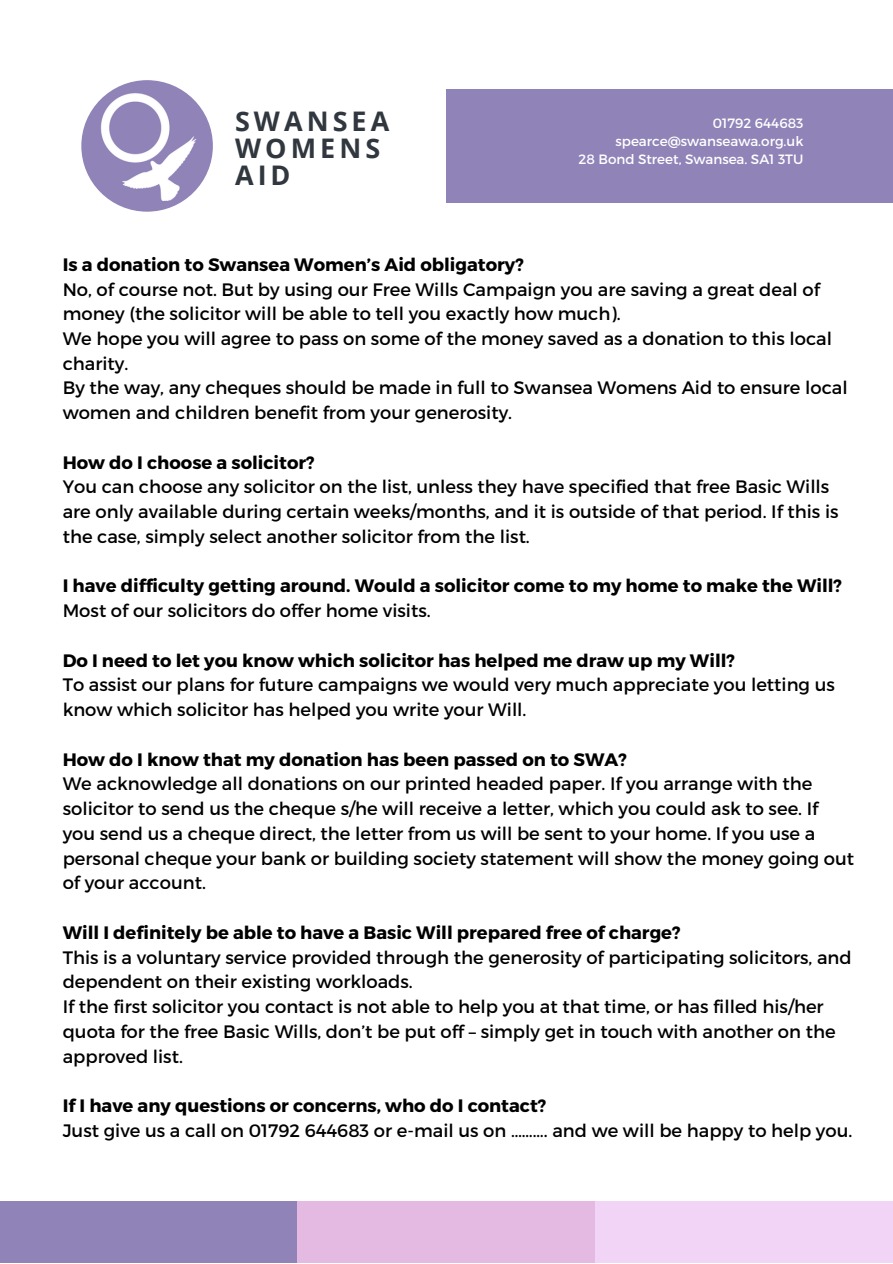
<style>
.page{position:relative;width:893px;height:1264px;background:#fff}
.page>*{position:absolute;margin:0;border:0;box-sizing:border-box;transform-origin:0 0}
.t1{font:700 27px/27px "Open Sans";letter-spacing:.15em;color:#31373e}
.t2{font:18px/24.8px "Montserrat";color:#000}
.t3{font:700 18px "Montserrat";color:#000}
.t4{font:13.5px/18px "Montserrat";color:#fff;text-align:right}
</style>
<div class="page">
<div style="left:446px;top:89px;width:446px;height:113px;background:#9083b8"></div>
<div style="left:0;top:1201px;width:297px;height:61px;background:#9083b8"></div>
<div style="left:297px;top:1201px;width:298px;height:61px;background:#e4bae3"></div>
<div style="left:595px;top:1201px;width:297px;height:61px;background:#f1d4f6"></div>
<img style="left:81px;top:80px;width:132px;height:132px;border-radius:50%">
<h1 class="t1" style="left:235px;top:107px;width:156px">SWANSEA<br>WOMENS<br>AID</h1>
<p class="t4" style="left:578px;top:114px;width:226px">01792 644683 spearce@swanseawa.org.uk<br>28 Bond Street, Swansea. SA1 3TU</p>
<p class="t3" style="left:63px;top:253px;width:462px">Is a donation to Swansea Women’s Aid obligatory?</p>
<p class="t2" style="left:63px;top:276px;width:786px">No, of course not. But by using our Free Wills Campaign you are saving a great deal of money (the solicitor will be able to tell you exactly how much).<br>We hope you will agree to pass on some of the money saved as a donation to this local charity.<br>By the way, any cheques should be made in full to Swansea Womens Aid to ensure local women and children benefit from your generosity.</p>
<p class="t3" style="left:63px;top:450px;width:253px">How do I choose a solicitor?</p>
<p class="t2" style="left:63px;top:474px;width:777px">You can choose any solicitor on the list, unless they have specified that free Basic Wills are only available during certain weeks/months, and it is outside of that period. If this is the case, simply select another solicitor from the list.</p>
<p class="t3" style="left:63px;top:574px;width:780px">I have difficulty getting around. Would a solicitor come to my home to make the Will?</p>
<p class="t2" style="left:63px;top:597px;width:369px">Most of our solicitors do offer home visits.</p>
<p class="t3" style="left:63px;top:648px;width:673px">Do I need to let you know which solicitor has helped me draw up my Will?</p>
<p class="t2" style="left:63px;top:671px;width:773px">To assist our plans for future campaigns we would very much appreciate you letting us know which solicitor has helped you write your Will.</p>
<p class="t3" style="left:63px;top:747px;width:565px">How do I know that my donation has been passed on to SWA?</p>
<p class="t2" style="left:63px;top:770px;width:793px">We acknowledge all donations on our printed headed paper. If you arrange with the solicitor to send us the cheque s/he will receive a letter, which you could ask to see. If you send us a cheque direct, the letter from us will be sent to your home. If you use a personal cheque your bank or building society statement will show the money going out of your account.</p>
<p class="t3" style="left:63px;top:920px;width:619px">Will I definitely be able to have a Basic Will prepared free of charge?</p>
<p class="t2" style="left:63px;top:943px;width:790px">This is a voluntary service provided through the generosity of participating solicitors, and dependent on their existing workloads.<br>If the first solicitor you contact is not able to help you at that time, or has filled his/her quota for the free Basic Wills, don’t be put off – simply get in touch with another on the approved list.</p>
<p class="t3" style="left:63px;top:1093px;width:485px">If I have any questions or concerns, who do I contact?</p>
<p class="t2" style="left:63px;top:1116px;width:791px">Just give us a call on 01792 644683 or e-mail us on ………. and we will be happy to help you.</p>
</div>
